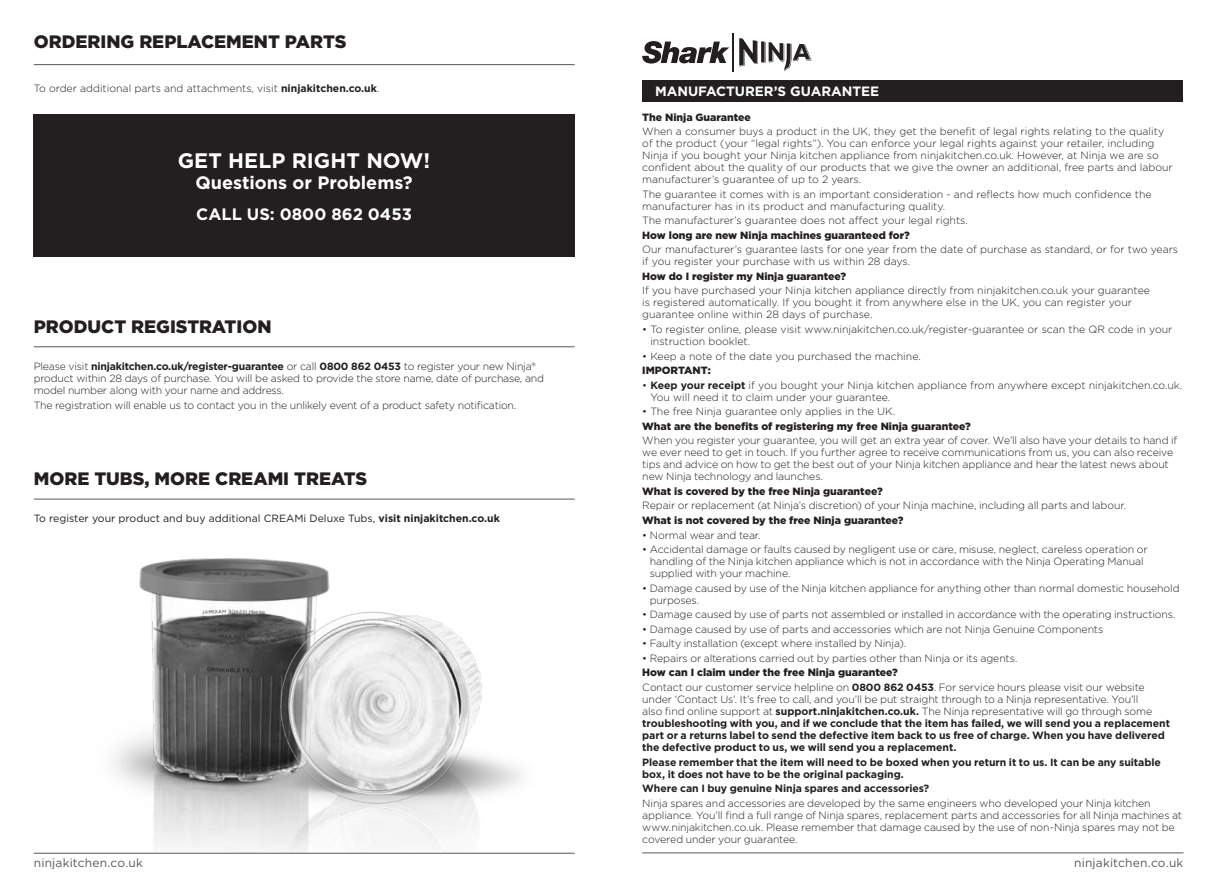
<style>
.page{position:relative;width:1217px;height:893px;background:#fff}
.page>*{position:absolute;margin:0;border:0;box-sizing:border-box;transform-origin:0 0}
.t1{font:700 21px "Gotham";color:#fff}
.t2{font:900 18px "Gotham";color:#231f20}
.t3{font:700 18px "Gotham";color:#fff}
.t4{font:700 16.5px "Gotham";color:#fff}
.t5{font:700 13.5px "Gotham";color:#fff}
.t6{font:12px "Gotham";letter-spacing:.015em;color:#58595b}
.t7{font:300 10.5px/12px "Gotham";letter-spacing:-.005em;color:#231f20}
.t8{font:700 10.5px/12px "Gotham";letter-spacing:-.005em;color:#231f20}
.t9{font:900 10.5px "Gotham";color:#231f20}
.t10{font:10.5px "Gotham";color:#231f20}
.s1{font-weight:700}
.s2{font-weight:900}
.s3{font-weight:300}
</style>
<div class="page">
<hr style="left:642px;top:852px;width:541px;height:1px;background:#58595b">
<hr style="left:34px;top:853px;width:540px;height:1px;background:#58595b">
<hr style="left:732px;top:34px;width:1px;height:38px;background:#231f20">
<svg style="left:739px;top:38px;width:72px;height:33px"></svg>
<svg style="left:642px;top:41px;width:87px;height:23px"></svg>
<div style="left:642px;top:80px;width:540px;height:21px;background:#231f20"></div>
<hr style="left:34px;top:64px;width:540px;height:1px;background:#58595b">
<div style="left:33px;top:115px;width:541px;height:142px;background:#231f20"></div>
<hr style="left:34px;top:346px;width:540px;height:1px;background:#58595b">
<img style="left:153px;top:817px;width:20px;height:31px">
<img style="left:113px;top:558px;width:217px;height:259px">
<img style="left:173px;top:594px;width:394px;height:259px">
<hr style="left:34px;top:499px;width:540px;height:1px;background:#58595b">
<h2 class="t2" style="left:34px;top:29px;width:314px">ORDERING REPLACEMENT PARTS</h2>
<p class="t7" style="left:34px;top:82px;width:347px">To order additional parts and attachments, visit <span class="s1">ninjakitchen.co.uk</span>.</p>
<h1 class="t1" style="left:178px;top:147px;width:254px">GET HELP RIGHT NOW!</h1>
<h2 class="t3" style="left:195px;top:171px;width:218px">Questions or Problems?</h2>
<h3 class="t4" style="left:196px;top:204px;width:217px">CALL US: 0800 862 0453</h3>
<h2 class="t2" style="left:34px;top:314px;width:239px">PRODUCT REGISTRATION</h2>
<p class="t7" style="left:34px;top:360px;width:511px">Please visit <span class="s1">ninjakitchen.co.uk/register-guarantee</span> or call <span class="s1">0800 862 0453</span> to register your new Ninja® product within 28 days of purchase. You will be asked to provide the store name, date of purchase, and model number along with your name and address.</p>
<p class="t7" style="left:34px;top:399px;width:484px">The registration will enable us to contact you in the unlikely event of a product safety notification.</p>
<h2 class="t2" style="left:34px;top:467px;width:335px">MORE TUBS, MORE CREAMI TREATS</h2>
<p class="t10" style="left:34px;top:512px;width:467px">To register your product and buy additional CREAMi Deluxe Tubs, <span class="s1">visit ninjakitchen.co.uk</span></p>
<p class="t5" style="left:655px;top:82px;width:226px">MANUFACTURER’S GUARANTEE</p>
<p class="t9" style="left:642px;top:110px;width:110px">The Ninja Guarantee</p>
<p class="t7" style="left:642px;top:125px;width:532px">When a consumer buys a product in the UK, they get the benefit of legal rights relating to the quality of the product (your “legal rights”). You can enforce your legal rights against your retailer, including Ninja if you bought your Ninja kitchen appliance from ninjakitchen.co.uk. However, at Ninja we are so confident about the quality of our products that we give the owner an additional, free parts and labour manufacturer’s guarantee of up to 2 years.</p>
<p class="t7" style="left:642px;top:188px;width:511px">The guarantee it comes with is an important consideration - and reflects how much confidence the manufacturer has in its product and manufacturing quality.</p>
<p class="t7" style="left:642px;top:214px;width:327px">The manufacturer’s guarantee does not affect your legal rights.</p>
<p class="t9" style="left:642px;top:228px;width:269px">How long are new Ninja machines guaranteed for?</p>
<p class="t7" style="left:642px;top:243px;width:537px">Our manufacturer’s guarantee lasts for one year from the date of purchase as standard, or for two years if you register your purchase with us within 28 days.</p>
<p class="t9" style="left:642px;top:269px;width:205px">How do I register my Ninja guarantee?</p>
<p class="t7" style="left:642px;top:284px;width:509px">If you have purchased your Ninja kitchen appliance directly from ninjakitchen.co.uk your guarantee is registered automatically. If you bought it from anywhere else in the UK, you can register your guarantee online within 28 days of purchase.</p>
<p class="t7" style="left:650px;top:323px;width:523px;text-indent:-8px">• To register online, please visit www.ninjakitchen.co.uk/register-guarantee or scan the QR code in your instruction booklet.</p>
<p class="t7" style="left:642px;top:350px;width:280px">• Keep a note of the date you purchased the machine.</p>
<p class="t9" style="left:642px;top:363px;width:70px">IMPORTANT:</p>
<p class="t7" style="left:650px;top:379px;width:533px;text-indent:-8px">• <span class="s1">Keep your receipt</span> if you bought your Ninja kitchen appliance from anywhere except ninjakitchen.co.uk.<br>You will need it to claim under your guarantee.</p>
<p class="t7" style="left:642px;top:405px;width:254px">• The free Ninja guarantee only applies in the UK.</p>
<p class="t9" style="left:642px;top:419px;width:330px">What are the benefits of registering my free Ninja guarantee?</p>
<p class="t7" style="left:642px;top:434px;width:536px">When you register your guarantee, you will get an extra year of cover. We’ll also have your details to hand if we ever need to get in touch. If you further agree to receive communications from us, you can also receive tips and advice on how to get the best out of your Ninja kitchen appliance and hear the latest news about new Ninja technology and launches.</p>
<p class="t9" style="left:642px;top:484px;width:242px">What is covered by the free Ninja guarantee?</p>
<p class="t7" style="left:642px;top:499px;width:485px">Repair or replacement (at Ninja’s discretion) of your Ninja machine, including all parts and labour.</p>
<p class="t9" style="left:642px;top:513px;width:263px">What is not covered by the free Ninja guarantee?</p>
<p class="t7" style="left:642px;top:528px;width:120px">• Normal wear and tear.</p>
<p class="t7" style="left:649px;top:543px;width:499px;text-indent:-7px">• Accidental damage or faults caused by negligent use or care, misuse, neglect, careless operation or handling of the Ninja kitchen appliance which is not in accordance with the Ninja Operating Manual supplied with your machine.</p>
<p class="t7" style="left:649px;top:582px;width:531px;text-indent:-7px">• Damage caused by use of the Ninja kitchen appliance for anything other than normal domestic household purposes.</p>
<p class="t7" style="left:642px;top:608px;width:535px">• Damage caused by use of parts not assembled or installed in accordance with the operating instructions.</p>
<p class="t7" style="left:642px;top:623px;width:462px">• Damage caused by use of parts and accessories which are not Ninja Genuine Components</p>
<p class="t7" style="left:642px;top:637px;width:265px">• Faulty installation (except where installed by Ninja).</p>
<p class="t7" style="left:642px;top:652px;width:376px">• Repairs or alterations carried out by parties other than Ninja or its agents.</p>
<p class="t7" style="left:642px;top:665px;width:504px;line-height:14.5px"><span class="s2">How can I claim under the free Ninja guarantee?<br></span>Contact our customer service helpline on <span class="s1">0800 862 0453</span>. For service hours please visit our website</p>
<p class="t8" style="left:642px;top:693px;width:529px"><span class="s3">under ‘Contact Us’. It’s free to call, and you’ll be put straight through to a Ninja representative. You’ll<br>also find online support at</span> support.ninjakitchen.co.uk. <span class="s3">The Ninja representative will go through some </span>troubleshooting with you, and if we conclude that the item has failed, we will send you a replacement part or a returns label to send the defective item back to us free of charge. When you have delivered the defective product to us, we will send you a replacement.</p>
<p class="t8" style="left:642px;top:756px;width:520px">Please remember that the item will need to be boxed when you return it to us. It can be any suitable box, it does not have to be the original packaging.</p>
<p class="t8" style="left:642px;top:782px;width:288px">Where can I buy genuine Ninja spares and accessories?</p>
<p class="t7" style="left:642px;top:797px;width:541px">Ninja spares and accessories are developed by the same engineers who developed your Ninja kitchen appliance. You’ll find a full range of Ninja spares, replacement parts and accessories for all Ninja machines at www.ninjakitchen.co.uk. Please remember that damage caused by the use of non-Ninja spares may not be covered under your guarantee.</p>
<p class="t6" style="left:34px;top:855px;width:111px">ninjakitchen.co.uk</p>
<p class="t6" style="left:1073px;top:855px;width:111px">ninjakitchen.co.uk</p>
</div>
